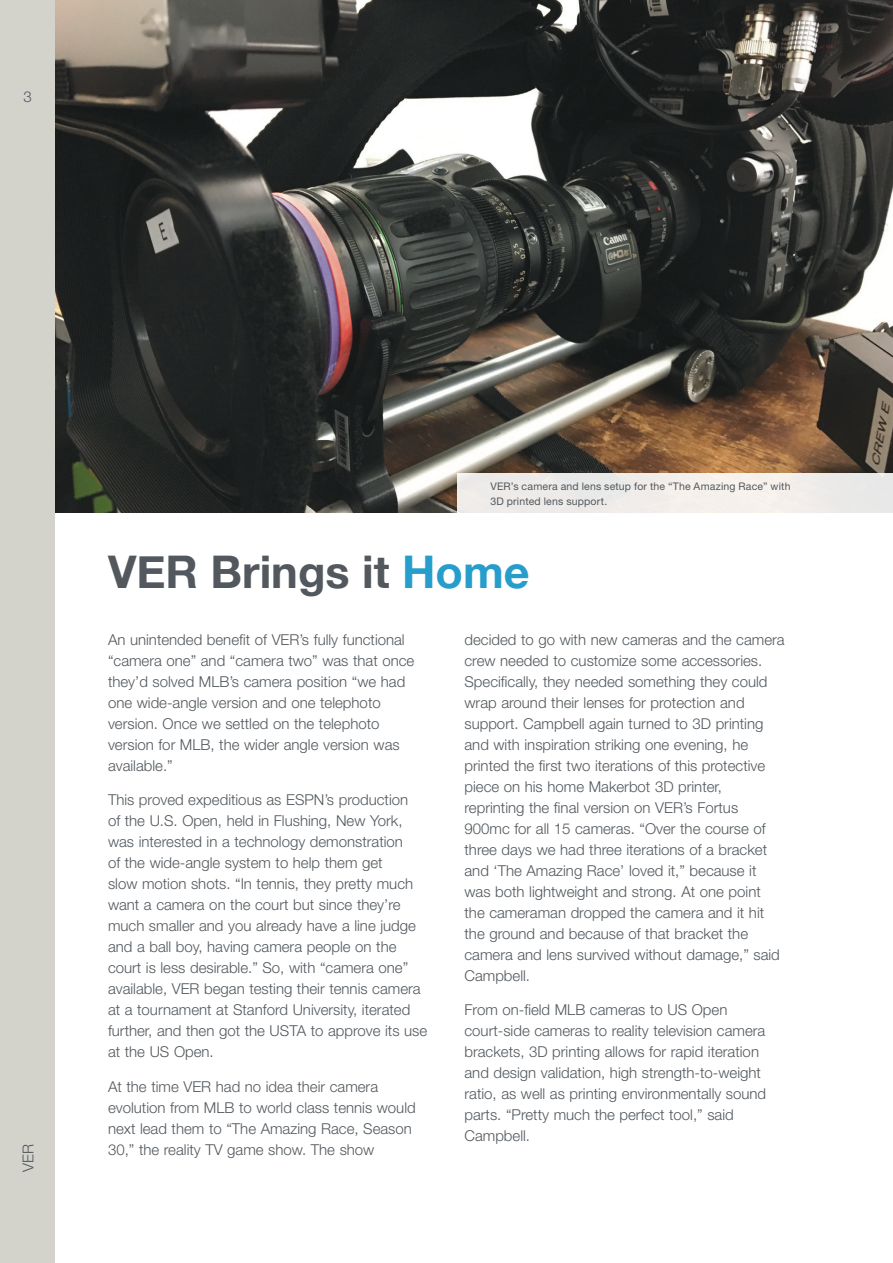
<style>
.page{position:relative;width:893px;height:1263px;background:#fff}
.page>*{position:absolute;margin:0;border:0;box-sizing:border-box;transform-origin:0 0}
.Page_Title{font:700 45px "Helvetica Neue";color:#52585d}
.Para{font:300 15px/21px "Helvetica Neue LT Std";color:#52585d}
.Caption{font:10.5px/15px "Helvetica Neue LT Std";letter-spacing:.02em;color:#52585d}
.s1{color:#279dcb}
</style>
<div class="page">
<div style="left:0;top:0;width:55px;height:1263px;background:#d3d2cb"></div>
<img style="left:55px;top:0;width:838px;height:512px">
<div style="left:457px;top:473px;width:436px;height:39px;background:#efebe9"></div>
<p class="Para" style="left:23px;top:86px;width:10px">3</p>
<p class="Para" style="left:18px;top:1171px;width:29px;rotate:-90deg">VER</p>
<p class="Caption" style="left:490px;top:479px;width:302px">VER’s camera and lens setup for the “The Amazing Race” with<br>3D printed lens support.</p>
<p class="Page_Title" style="left:108px;top:537px;width:423px">VER Brings it <span class="s1">Home</span></p>
<p class="Para" style="left:108px;top:628px;width:308px">An unintended benefit of VER’s fully functional “camera one” and “camera two” was that once they’d solved MLB’s camera position “we had one wide-angle version and one telephoto version. Once we settled on the telephoto version for MLB, the wider angle version was available.”</p>
<p class="Para" style="left:108px;top:789px;width:321px">This proved expeditious as ESPN’s production<br>of the U.S. Open, held in Flushing, New York, was interested in a technology demonstration<br>of the wide-angle system to help them get<br>slow motion shots. “In tennis, they pretty much want a camera on the court but since they’re much smaller and you already have a line judge and a ball boy, having camera people on the court is less desirable.” So, with “camera one” available, VER began testing their tennis camera at a tournament at Stanford University, iterated further, and then got the USTA to approve its use at the US Open.</p>
<p class="Para" style="left:108px;top:1075px;width:309px">At the time VER had no idea their camera evolution from MLB to world class tennis would next lead them to “The Amazing Race, Season 30,” the reality TV game show. The show</p>
<p class="Para" style="left:464px;top:628px;width:322px">decided to go with new cameras and the camera crew needed to customize some accessories.<br>Specifically, they needed something they could wrap around their lenses for protection and support. Campbell again turned to 3D printing and with inspiration striking one evening, he printed the first two iterations of this protective piece on his home Makerbot 3D printer, reprinting the final version on VER’s Fortus 900mc for all 15 cameras. “Over the course of three days we had three iterations of a bracket and ‘The Amazing Race’ loved it,” because it was both lightweight and strong. At one point the cameraman dropped the camera and it hit the ground and because of that bracket the camera and lens survived without damage,” said Campbell.</p>
<p class="Para" style="left:464px;top:999px;width:303px">From on-field MLB cameras to US Open court-side cameras to reality television camera brackets, 3D printing allows for rapid iteration and design validation, high strength-to-weight ratio, as well as printing environmentally sound parts. “Pretty much the perfect tool,” said Campbell.</p>
</div>
